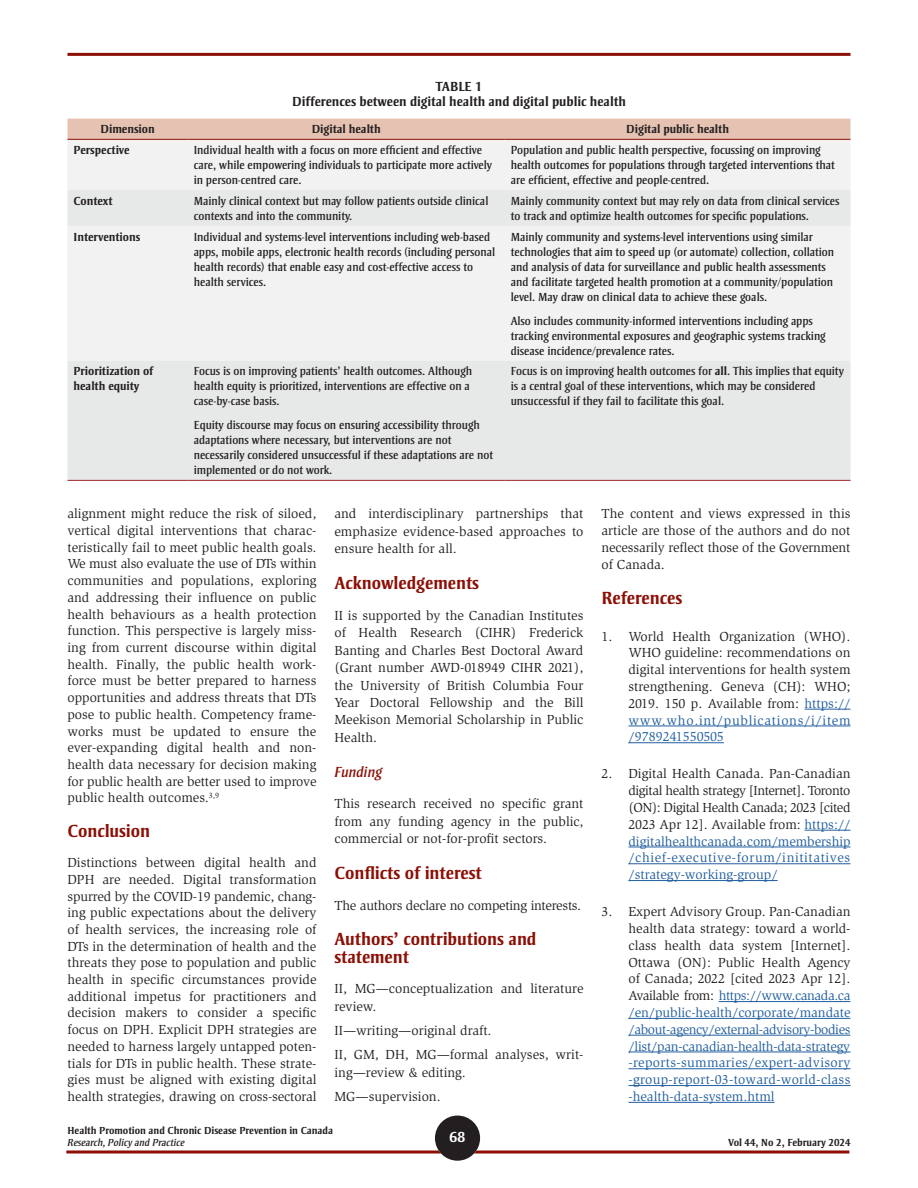
<style>
.page{position:relative;width:918px;height:1188px;background:#fff}
.page>*{position:absolute;margin:0;border:0;box-sizing:border-box;transform-origin:0 0}
.t1{font:700 18px/17.4px "Strayhorn MT Std";color:#8c0f05}
.t2{font:italic 15px "Strayhorn MT Std";color:#8c0f05}
.t3{font:700 15px "Strayhorn MT Std";color:#fff}
.BODY{font:13.5px/16.6px "Slimbach Std";color:#231f20;text-align:justify}
.t4{font:13.5px/16.8px "Slimbach Std";letter-spacing:.005em;color:#215e9f;text-align:justify}
.Tableau_titre{font:700 13.5px/15px "Strayhorn MT Std";color:#231f20;text-align:center}
.BODY-2{font:13.5px "Slimbach Std";letter-spacing:-.02em;color:#231f20}
.Tableau_Body{font:12px/15px "Strayhorn MT Std";color:#231f20}
.Tableau_Body-2{font:700 12px/15px "Strayhorn MT Std";color:#231f20}
.t5{font:700 10.5px "Strayhorn MT Std";color:#231f20}
.t6{font:italic 10.5px "Strayhorn MT Std";color:#231f20}
.s1{font-weight:700}
.s2{color:#215e9f}
.s3{color:#231f20}
</style>
<div class="page">
<hr style="left:68px;top:53px;width:782px;height:3px;background:#8c0f05">
<svg style="left:66px;top:1150px;width:783px;height:4px;background:#a84a43"></svg>
<div style="left:435px;top:1116px;width:45px;height:45px;background:#231f20;border-radius:50%"></div>
<div style="left:68px;top:119px;width:782px;height:20px;background:#e5c2b2"></div>
<div style="left:68px;top:140px;width:782px;height:50px;background:#f2f2f3"></div>
<svg style="left:68px;top:190px;width:782px;height:290px;fill:#e7e8e8"></svg>
<hr style="left:68px;top:139px;width:120px;height:1px;background:#8c0f05">
<hr style="left:188px;top:139px;width:317px;height:1px;background:#8c0f05">
<hr style="left:505px;top:139px;width:345px;height:1px;background:#8c0f05">
<hr style="left:68px;top:480px;width:120px;height:1px;background:#a32529">
<hr style="left:188px;top:480px;width:317px;height:1px;background:#a32529">
<hr style="left:505px;top:480px;width:345px;height:1px;background:#a32529">
<hr style="left:805px;top:709px;width:45px;height:1px;background:#215e9f">
<hr style="left:628px;top:726px;width:222px;height:1px;background:#215e9f">
<hr style="left:628px;top:742px;width:96px;height:1px;background:#215e9f">
<hr style="left:805px;top:830px;width:45px;height:1px;background:#215e9f">
<hr style="left:628px;top:847px;width:222px;height:1px;background:#215e9f">
<hr style="left:628px;top:863px;width:222px;height:1px;background:#215e9f">
<hr style="left:628px;top:880px;width:150px;height:1px;background:#215e9f">
<hr style="left:719px;top:1001px;width:131px;height:1px;background:#215e9f">
<hr style="left:628px;top:1018px;width:222px;height:1px;background:#215e9f">
<hr style="left:628px;top:1035px;width:222px;height:1px;background:#215e9f">
<hr style="left:628px;top:1052px;width:222px;height:1px;background:#215e9f">
<hr style="left:628px;top:1068px;width:222px;height:1px;background:#215e9f">
<hr style="left:628px;top:1085px;width:222px;height:1px;background:#215e9f">
<hr style="left:628px;top:1102px;width:147px;height:1px;background:#215e9f">
<p class="Tableau_titre" style="left:292px;top:79px;width:335px">TABLE 1<br>Differences between digital health and digital public health</p>
<p class="Tableau_Body-2" style="left:101px;top:122px;width:56px">Dimension</p>
<p class="Tableau_Body-2" style="left:312px;top:122px;width:71px">Digital health</p>
<p class="Tableau_Body-2" style="left:626px;top:122px;width:104px">Digital public health</p>
<p class="Tableau_Body-2" style="left:74px;top:143px;width:58px">Perspective</p>
<p class="Tableau_Body" style="left:194px;top:143px;width:300px">Individual health with a focus on more efficient and effective care, while empowering individuals to participate more actively in person-centred care.</p>
<p class="Tableau_Body" style="left:511px;top:143px;width:326px">Population and public health perspective, focussing on improving health outcomes for populations through targeted interventions that are efficient, effective and people-centred.</p>
<p class="Tableau_Body-2" style="left:74px;top:193px;width:41px">Context</p>
<p class="Tableau_Body" style="left:194px;top:193px;width:296px">Mainly clinical context but may follow patients outside clinical contexts and into the community.</p>
<p class="Tableau_Body" style="left:511px;top:193px;width:330px">Mainly community context but may rely on data from clinical services to track and optimize health outcomes for specific populations.</p>
<p class="Tableau_Body-2" style="left:74px;top:229px;width:68px">Interventions</p>
<p class="Tableau_Body" style="left:194px;top:229px;width:303px">Individual and systems-level interventions including web-based apps, mobile apps, electronic health records (including personal health records) that enable easy and cost-effective access to health services.</p>
<p class="Tableau_Body" style="left:511px;top:229px;width:325px">Mainly community and systems-level interventions using similar technologies that aim to speed up (or automate) collection, collation and analysis of data for surveillance and public health assessments and facilitate targeted health promotion at a community/population level. May draw on clinical data to achieve these goals.</p>
<p class="Tableau_Body" style="left:511px;top:313px;width:316px">Also includes community-informed interventions including apps tracking environmental exposures and geographic systems tracking disease incidence/prevalence rates.</p>
<p class="Tableau_Body-2" style="left:74px;top:364px;width:81px">Prioritization of health equity</p>
<p class="Tableau_Body" style="left:194px;top:364px;width:280px">Focus is on improving patients’ health outcomes. Although health equity is prioritized, interventions are effective on a case-by-case basis.</p>
<p class="Tableau_Body" style="left:194px;top:418px;width:301px">Equity discourse may focus on ensuring accessibility through adaptations where necessary, but interventions are not necessarily considered unsuccessful if these adaptations are not implemented or do not work.</p>
<p class="Tableau_Body" style="left:511px;top:364px;width:335px">Focus is on improving health outcomes for <span class="s1">all</span>. This implies that equity is a central goal of these interventions, which may be considered unsuccessful if they fail to facilitate this goal.</p>
<p class="BODY" style="left:68px;top:506px;width:251px">alignment might reduce the risk of siloed, vertical digital interventions that charac&shy;teristically fail to meet public health goals.<br>We must also evaluate the use of DTs within communities and populations, exploring and addressing their influence on public health behaviours as a health protection function. This perspective is largely miss&shy;ing from current discourse within digital health. Finally, the public health work&shy;force must be better prepared to harness opportunities and address threats that DTs pose to public health. Competency frame&shy;works must be updated to ensure the ever-expanding digital health and non&shy;health data necessary for decision making for public health are better used to improve public health outcomes.<sup>3,9</sup></p>
<h2 class="t1" style="left:68px;top:822px;width:84px">Conclusion</h2>
<p class="BODY" style="left:68px;top:854px;width:251px">Distinctions between digital health and DPH are needed. Digital transformation spurred by the COVID-19 pandemic, chang&shy;ing public expectations about the delivery of health services, the increasing role of DTs in the determination of health and the threats they pose to population and public health in specific circumstances provide additional impetus for practitioners and decision makers to consider a specific focus on DPH. Explicit DPH strategies are needed to harness largely untapped poten&shy;tials for DTs in public health. These strate&shy;gies must be aligned with existing digital health strategies, drawing on cross-sectoral</p>
<p class="BODY" style="left:334px;top:505px;width:251px;line-height:17.4px">and interdisciplinary partnerships that emphasize evidence-based approaches to ensure health for all.</p>
<h2 class="t1" style="left:334px;top:574px;width:146px">Acknowledgements</h2>
<p class="BODY" style="left:334px;top:607px;width:251px;line-height:17.4px">II is supported by the Canadian Institutes of Health Research (CIHR) Frederick Banting and Charles Best Doctoral Award (Grant number AWD-018949 CIHR 2021), the University of British Columbia Four Year Doctoral Fellowship and the Bill Meekison Memorial Scholarship in Public Health.</p>
<h3 class="t2" style="left:334px;top:764px;width:49px">Funding</h3>
<p class="BODY" style="left:334px;top:795px;width:251px;line-height:17.4px">This research received no specific grant from any funding agency in the public, commercial or not-for-profit sectors.</p>
<h2 class="t1" style="left:334px;top:864px;width:149px">Conflicts of interest</h2>
<p class="BODY-2" style="left:334px;top:897px;width:248px">The authors declare no competing interests.</p>
<h2 class="t1" style="left:334px;top:930px;width:204px">Authors’ contributions and statement</h2>
<p class="BODY" style="left:334px;top:980px;width:251px;line-height:17.4px">II, MG—conceptualization and literature review.</p>
<p class="BODY" style="left:334px;top:1022px;width:159px">II—writing—original draft.</p>
<p class="BODY" style="left:334px;top:1046px;width:251px;line-height:17.4px">II, GM, DH, MG—formal analyses, writ&shy;ing—review &amp; editing.</p>
<p class="BODY" style="left:334px;top:1088px;width:108px">MG—supervision.</p>
<p class="BODY" style="left:602px;top:506px;width:251px">The content and views expressed in this article are those of the authors and do not necessarily reflect those of the Government of Canada.</p>
<h2 class="t1" style="left:602px;top:589px;width:82px">References</h2>
<p class="BODY" style="left:628px;top:628px;width:224px;text-indent:-27px">1. World Health Organization (WHO).<br>WHO guideline: recommendations on digital interventions for health system strengthening. Geneva (CH): WHO; 2019. 150 p. Available from: <span class="s2">https:// www.who.int/publications/i/item /9789241550505</span></p>
<p class="BODY" style="left:628px;top:766px;width:224px;text-indent:-27px">2. Digital Health Canada. Pan-Canadian digital health strategy [Internet]. Toronto (ON): Digital Health Canada; 2023 [cited 2023 Apr 12]. Available from: <span class="s2">https:// digitalhealthcanada.com/membership /chief-executive-forum/inititatives /strategy-working-group/</span></p>
<p class="t4" style="left:628px;top:903px;width:224px;text-indent:-27px"><span class="s3">3. Expert Advisory Group. Pan-Canadian health data strategy: toward a world&shy;class health data system [Internet].<br>Ottawa (ON): Public Health Agency of Canada; 2022 [cited 2023 Apr 12].<br>Available from:</span> https://www.canada.ca /en/public-health/corporate/mandate /about-agency/external-advisory-bodies /list/pan-canadian-health-data-strategy -reports-summaries/expert-advisory -group-report-03-toward-world-class -health-data-system.html</p>
<p class="t5" style="left:68px;top:1125px;width:267px">Health Promotion and Chronic Disease Prevention in Canada</p>
<p class="t6" style="left:68px;top:1137px;width:119px">Research, Policy and Practice</p>
<p class="t5" style="left:728px;top:1137px;width:124px">Vol 44, No 2, February 2024</p>
<p class="t3" style="left:450px;top:1128px;width:17px">68</p>
</div>
